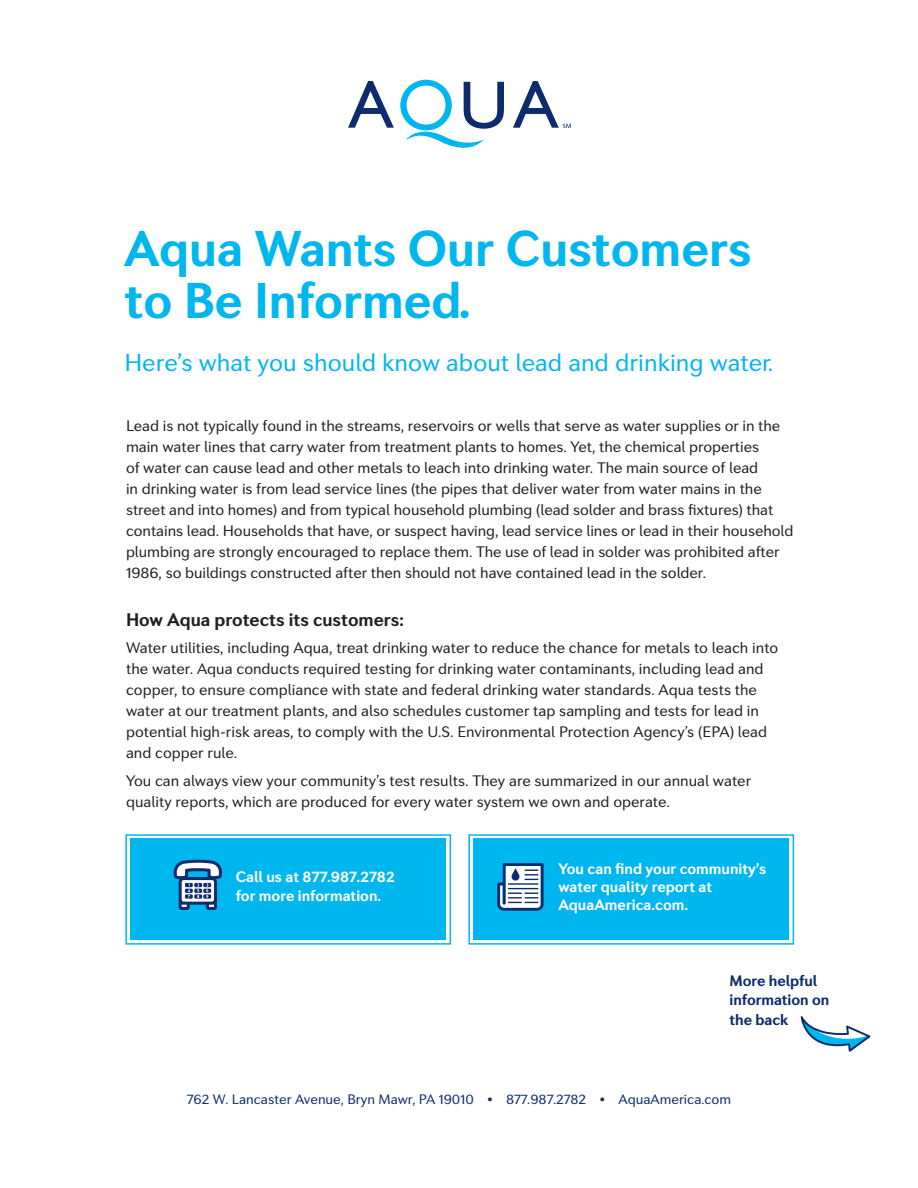
<style>
.page{position:relative;width:918px;height:1188px;background:#fff}
.page>*{position:absolute;margin:0;border:0;box-sizing:border-box;transform-origin:0 0}
.Head{font:700 49.5px/52.5px "Seconda";color:#00b6ef}
.Head-2{font:24px "Seconda";color:#00b6ef}
.Body_Copy{font:700 18px "Seconda";color:#231f20}
.Body_Copy-2{font:15px/21px "Seconda";letter-spacing:-.005em;color:#231f20}
.Body_Copy-3{font:700 15px/18.3px "Seconda";color:#fff}
.Body_Copy-4{font:700 15px/19.5px "Seconda";letter-spacing:-.005em;color:#0d2b6d}
.Body_Copy-5{font:13.5px "Seconda";color:#0d2b6d}
</style>
<div class="page">
<svg style="left:800px;top:1016px;width:71px;height:36px"></svg>
<div style="left:130px;top:839px;width:316px;height:101px;background:#00b6ef"></div>
<div style="left:473px;top:839px;width:316px;height:101px;background:#00b6ef"></div>
<svg style="left:497px;top:863px;width:47px;height:48px;background:#8ba7c5"></svg>
<svg style="left:173px;top:859px;width:49px;height:51px"></svg>
<div style="left:125px;top:834px;width:326px;height:111px;border:2px solid #00b6ef"></div>
<div style="left:468px;top:834px;width:326px;height:111px;border:2px solid #00b6ef"></div>
<svg style="left:348px;top:81px;width:46px;height:47px"></svg>
<svg style="left:400px;top:80px;width:104px;height:68px"></svg>
<svg style="left:513px;top:81px;width:58px;height:47px"></svg>
<p class="Head" style="left:125px;top:223px;width:629px">Aqua Wants Our Customers to Be Informed.</p>
<p class="Head-2" style="left:125px;top:348px;width:650px">Here’s what you should know about lead and drinking water.</p>
<p class="Body_Copy-2" style="left:126px;top:415px;width:669px">Lead is not typically found in the streams, reservoirs or wells that serve as water supplies or in the main water lines that carry water from treatment plants to homes. Yet, the chemical properties<br>of water can cause lead and other metals to leach into drinking water. The main source of lead<br>in drinking water is from lead service lines (the pipes that deliver water from water mains in the street and into homes) and from typical household plumbing (lead solder and brass fixtures) that contains lead. Households that have, or suspect having, lead service lines or lead in their household plumbing are strongly encouraged to replace them. The use of lead in solder was prohibited after 1986, so buildings constructed after then should not have contained lead in the solder.</p>
<p class="Body_Copy" style="left:126px;top:608px;width:280px">How Aqua protects its customers:</p>
<p class="Body_Copy-2" style="left:126px;top:638px;width:654px">Water utilities, including Aqua, treat drinking water to reduce the chance for metals to leach into the water. Aqua conducts required testing for drinking water contaminants, including lead and copper, to ensure compliance with state and federal drinking water standards. Aqua tests the water at our treatment plants, and also schedules customer tap sampling and tests for lead in potential high-risk areas, to comply with the U.S. Environmental Protection Agency’s (EPA) lead and copper rule.</p>
<p class="Body_Copy-2" style="left:126px;top:770px;width:627px">You can always view your community’s test results. They are summarized in our annual water quality reports, which are produced for every water system we own and operate.</p>
<p class="Body_Copy-3" style="left:236px;top:868px;width:161px">Call us at 877.987.2782 for more information.</p>
<p class="Body_Copy-3" style="left:558px;top:860px;width:209px">You can find your community’s water quality report at<br>AquaAmerica.com.</p>
<p class="Body_Copy-4" style="left:730px;top:971px;width:101px">More helpful information on the back</p>
<p class="Body_Copy-5" style="left:187px;top:1091px;width:546px">762 W. Lancaster Avenue, Bryn Mawr, PA 19010 • 877.987.2782 • AquaAmerica.com</p>
</div>
